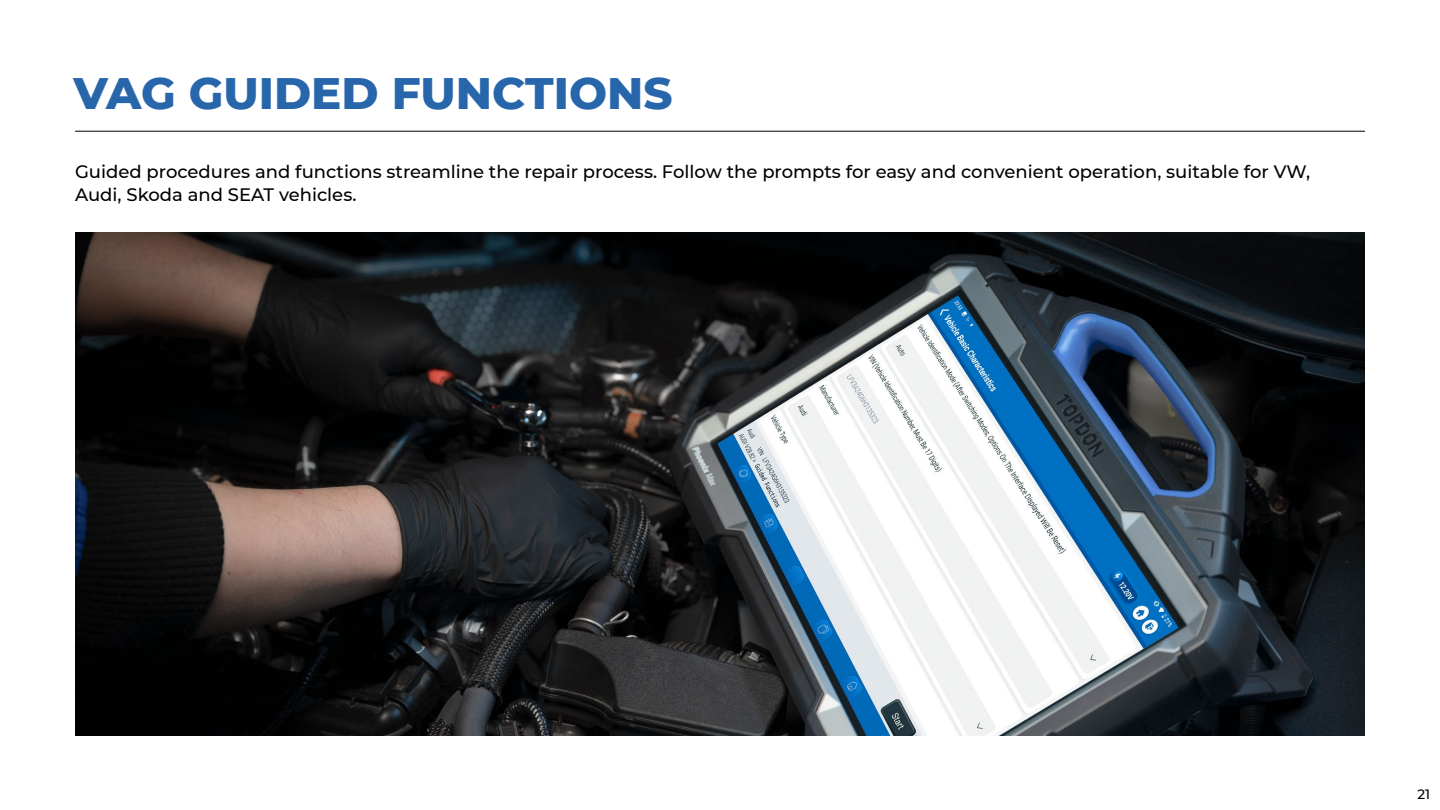
<style>
.page{position:relative;width:1440px;height:810px;background:#fff}
.page>*{position:absolute;margin:0;border:0;box-sizing:border-box;transform-origin:0 0}
.t1{font:800 45px "Montserrat";color:#2866ac}
.t2{font:500 18px/22.5px "Montserrat";color:#000}
.t3{font:500 13.5px "Montserrat";color:#000}
</style>
<div class="page">
<hr style="left:75px;top:131px;width:1290px;height:1px;background:#000">
<img style="left:75px;top:233px;width:1290px;height:502px">
<h1 class="t1" style="left:73px;top:60px;width:601px">VAG GUIDED FUNCTIONS</h1>
<p class="t2" style="left:75px;top:160px;width:1237px">Guided procedures and functions streamline the repair process. Follow the prompts for easy and convenient operation, suitable for VW,<br>Audi, Skoda and SEAT vehicles.</p>
<p class="t3" style="left:1417px;top:785px;width:14px">21</p>
</div>
